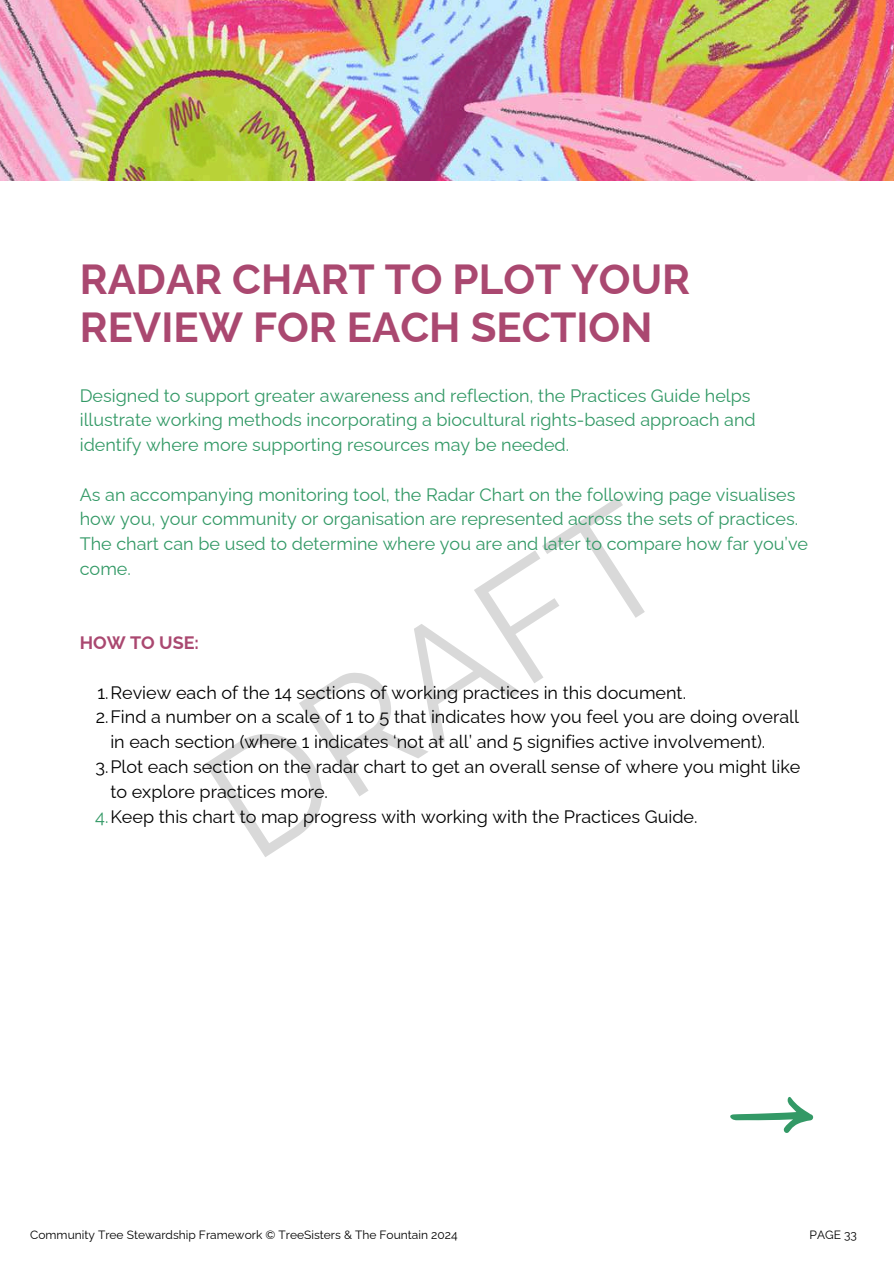
<style>
.page{position:relative;width:894px;height:1264px;background:#fff}
.page>*{position:absolute;margin:0;border:0;box-sizing:border-box;transform-origin:0 0}
.t1{font:156.6px "Raleway";color:#000}
.t2{font:700 42px/48.3px "Raleway";color:#aa4870}
.t3{font:18px/24.8px "Raleway";color:#396}
.t4{font:18px "Raleway";color:#000}
.t5{font:700 18px "Raleway";color:#aa4870}
.t6{font:12px "Raleway";color:#000}
.s1{color:#396}
</style>
<div class="page">
<img style="left:0;top:0;width:893px;height:180px">
<svg style="left:730px;top:1097px;width:83px;height:36px"></svg>
<h2 class="t2" style="left:80px;top:255px;width:611px">RADAR CHART TO PLOT YOUR<br>REVIEW FOR EACH SECTION</h2>
<p class="t3" style="left:80px;top:383px;width:677px">Designed to support greater awareness and reflection, the Practices Guide helps illustrate working methods incorporating a biocultural rights-based approach and identify where more supporting resources may be needed.</p>
<p class="t3" style="left:80px;top:482px;width:729px">As an accompanying monitoring tool, the Radar Chart on the following page visualises how you, your community or organisation are represented across the sets of practices.<br>The chart can be used to determine where you are and later to compare how far you’ve come.</p>
<h1 class="t1" style="left:173px;top:741px;width:509px;rotate:-33deg">DRAFT</h1>
<p class="t5" style="left:80px;top:632px;width:121px">HOW TO USE:</p>
<p class="t4" style="left:97px;top:681px;width:590px">1.Review each of the 14 sections of working practices in this document.</p>
<p class="t4" style="left:96px;top:706px;width:704px">2.Find a number on a scale of 1 to 5 that indicates how you feel you are doing overall</p>
<p class="t4" style="left:110px;top:731px;width:656px">in each section (where 1 indicates ‘not at all’ and 5 signifies active involvement).</p>
<p class="t4" style="left:95px;top:756px;width:706px">3.Plot each section on the radar chart to get an overall sense of where you might like</p>
<p class="t4" style="left:110px;top:780px;width:219px">to explore practices more.</p>
<p class="t4" style="left:95px;top:805px;width:603px"><span class="s1">4.</span>Keep this chart to map progress with working with the Practices Guide.</p>
<p class="t6" style="left:30px;top:1227px;width:428px">Community Tree Stewardship Framework © TreeSisters &amp; The Fountain 2024</p>
<p class="t6" style="left:809px;top:1227px;width:49px">PAGE 33</p>
</div>
